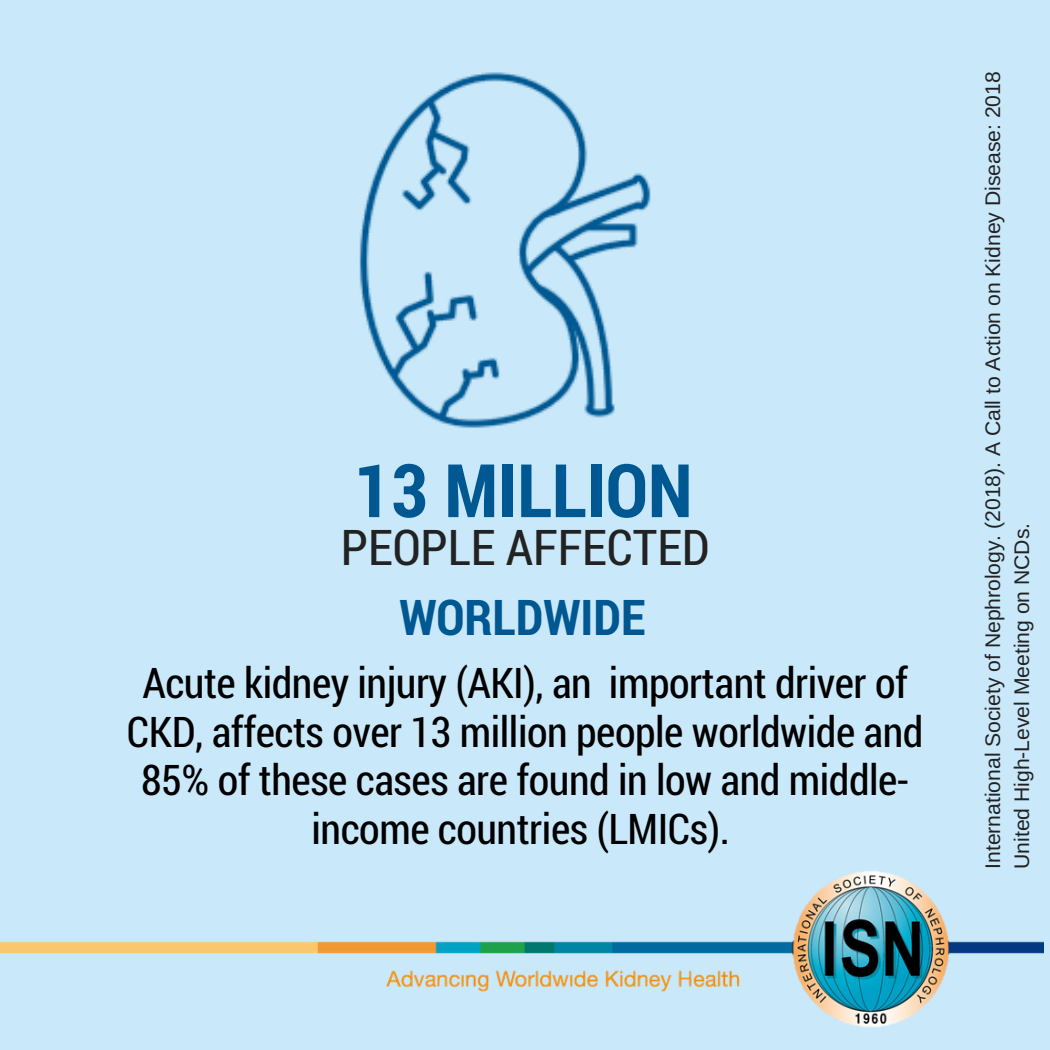
<style>
.page{position:relative;width:1050px;height:1050px;background:#c9e8f9}
.page>*{position:absolute;margin:0;border:0;box-sizing:border-box;transform-origin:0 0}
.t1{font:700 74.02px "Roboto Condensed";color:#005893}
.t2{font:49.35px "Roboto Condensed";color:#222}
.t3{font:700 49.35px "Roboto Condensed";color:#005893}
.t4{font:42.35px/48.6px "Roboto Condensed";letter-spacing:-.01em;color:#000;text-align:center}
.t5{font:21.18px/28.9px "Arimo";color:#222}
</style>
<div class="page">
<img style="left:0;top:871px;width:1043px;height:157px">
<img style="left:359px;top:72px;width:292px;height:356px">
<h1 class="t1" style="left:355px;top:440px;width:339px">13 MILLION</h1>
<p class="t2" style="left:341px;top:513px;width:370px">PEOPLE AFFECTED</p>
<p class="t3" style="left:399px;top:584px;width:248px">WORLDWIDE</p>
<p class="t4" style="left:127px;top:658px;width:798px">Acute kidney injury (AKI), an important driver of CKD, affects over 13 million people worldwide and 85% of these cases are found in low and middle&shy;income countries (LMICs).</p>
<p class="t5" style="left:978px;top:869px;width:799px;rotate:-90deg">International Society of Nephrology. (2018). A Call to Action on Kidney Disease: 2018<br>United High-Level Meeting on NCDs.</p>
</div>
